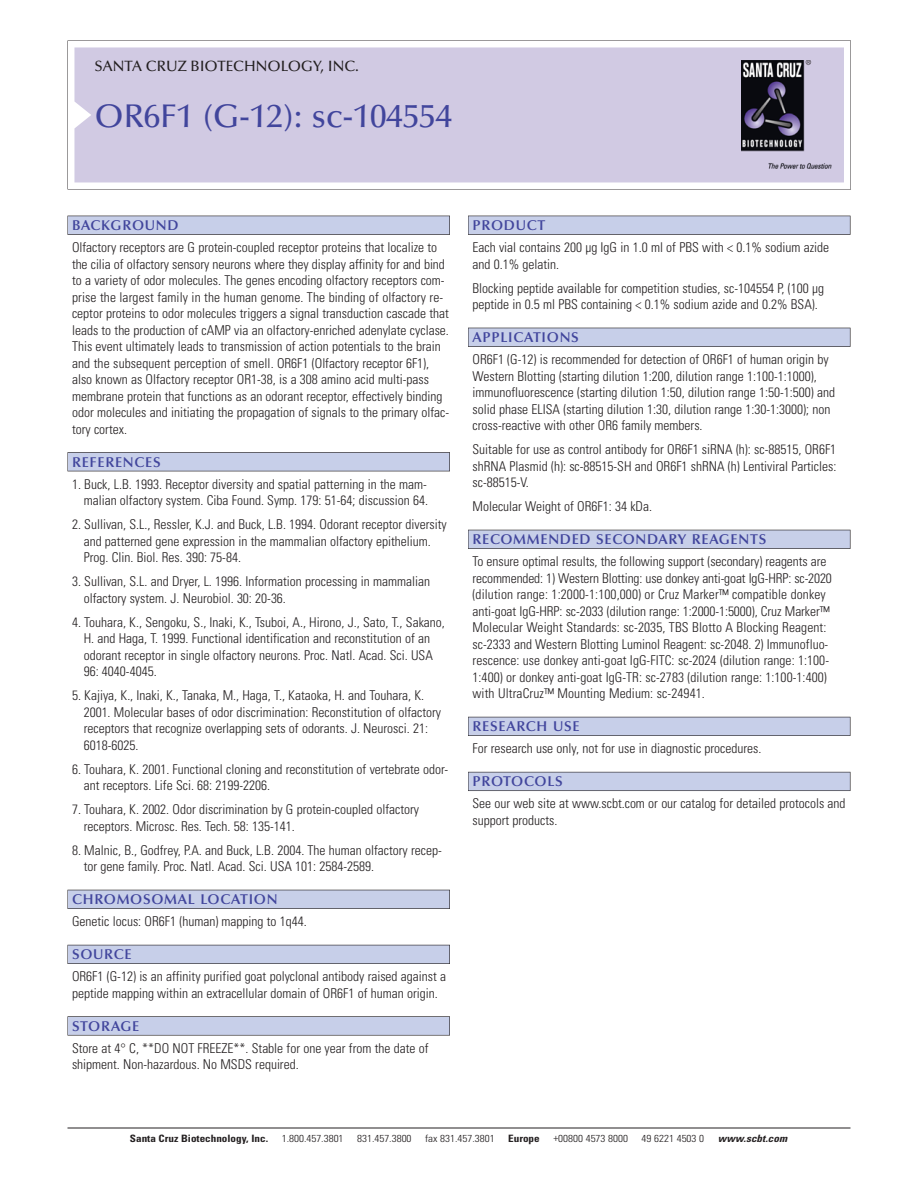
<style>
.page{position:relative;width:918px;height:1188px;background:#fff}
.page>*{position:absolute;margin:0;border:0;box-sizing:border-box;transform-origin:0 0}
.t1{font:500 33px "Optima";color:#41459c}
.t2{font:500 15px "Optima";color:#231f20}
.t3{font:600 14.25px "Optima";letter-spacing:.05em;color:#41459c}
.t4{font:300 condensed 13.5px/16.5px "Univers";color:#231f20}
.t5{font:300 condensed 10.2px "Univers";color:#231f20;scale:1.1 1}
.t6{font:700 condensed 10.2px "Univers";color:#231f20;scale:1.1 1}
.t7{font:italic 700 condensed 10.2px "Univers";color:#231f20;scale:1.1 1}
</style>
<div class="page">
<svg style="left:68px;top:40px;width:783px;height:149px"></svg>
<div style="left:74px;top:47px;width:770px;height:135px;background:#d1cae3"></div>
<img style="left:741px;top:60px;width:90px;height:108px">
<div style="left:68px;top:216px;width:382px;height:19px;background:#64636a"></div>
<div style="left:68px;top:216px;width:381px;height:18px;background:#c7cfe9"></div>
<div style="left:68px;top:452px;width:382px;height:19px;background:#64636a"></div>
<div style="left:68px;top:453px;width:381px;height:18px;background:#c7cfe9"></div>
<div style="left:68px;top:890px;width:382px;height:19px;background:#63636c"></div>
<div style="left:68px;top:890px;width:381px;height:18px;background:#c7cfe9"></div>
<div style="left:68px;top:945px;width:382px;height:19px;background:#63646e"></div>
<div style="left:68px;top:945px;width:381px;height:18px;background:#c7cfe9"></div>
<svg style="left:68px;top:1016px;width:382px;height:20px"></svg>
<div style="left:68px;top:1017px;width:381px;height:18px;background:#c7cfe9"></div>
<div style="left:468px;top:216px;width:382px;height:19px;background:#64636a"></div>
<div style="left:468px;top:216px;width:382px;height:18px;background:#c7cfe9"></div>
<div style="left:468px;top:328px;width:382px;height:19px;background:#62626a"></div>
<div style="left:468px;top:328px;width:382px;height:18px;background:#c7cfe9"></div>
<div style="left:468px;top:530px;width:382px;height:19px;background:#63636c"></div>
<div style="left:468px;top:530px;width:382px;height:18px;background:#c7cfe9"></div>
<div style="left:468px;top:717px;width:382px;height:19px;background:#63646e"></div>
<div style="left:468px;top:717px;width:382px;height:18px;background:#c7cfe9"></div>
<div style="left:468px;top:772px;width:382px;height:19px;background:#696a75"></div>
<div style="left:468px;top:772px;width:382px;height:18px;background:#c7cfe9"></div>
<hr style="left:68px;top:1128px;width:782px;height:1px;background:#231f20">
<p class="t2" style="left:94px;top:60px;width:266px">SANTA CRUZ BIOTECHNOLOGY, INC.</p>
<h1 class="t1" style="left:94px;top:102px;width:359px">OR6F1 (G-12): sc-104554</h1>
<p class="t3" style="left:72px;top:219px;width:108px">BACKGROUND</p>
<p class="t4" style="left:72px;top:240px;width:379px">Olfactory receptors are G protein-coupled receptor proteins that localize to the cilia of olfactory sensory neurons where they display affinity for and bind to a variety of odor molecules. The genes encoding olfactory receptors com&shy;prise the largest family in the human genome. The binding of olfactory re&shy;ceptor proteins to odor molecules triggers a signal transduction cascade that leads to the production of cAMP via an olfactory-enriched adenylate cyclase.<br>This event ultimately leads to transmission of action potentials to the brain and the subsequent perception of smell. OR6F1 (Olfactory receptor 6F1), also known as Olfactory receptor OR1-38, is a 308 amino acid multi-pass membrane protein that functions as an odorant receptor, effectively binding odor molecules and initiating the propagation of signals to the primary olfac&shy;tory cortex.</p>
<p class="t3" style="left:72px;top:456px;width:90px">REFERENCES</p>
<p class="t4" style="left:72px;top:477px;width:358px;text-align:right">1. Buck, L.B. 1993. Receptor diversity and spatial patterning in the mam&shy;malian olfactory system. Ciba Found. Symp. 179: 51-64; discussion 64.</p>
<p class="t4" style="left:84px;top:517px;width:365px;text-indent:-12px">2. Sullivan, S.L., Ressler, K.J. and Buck, L.B. 1994. Odorant receptor diversity and patterned gene expression in the mammalian olfactory epithelium.<br>Prog. Clin. Biol. Res. 390: 75-84.</p>
<p class="t4" style="left:84px;top:574px;width:348px;text-indent:-12px">3. Sullivan, S.L. and Dryer, L. 1996. Information processing in mammalian olfactory system. J. Neurobiol. 30: 20-36.</p>
<p class="t4" style="left:84px;top:615px;width:363px;text-indent:-12px">4. Touhara, K., Sengoku, S., Inaki, K., Tsuboi, A., Hirono, J., Sato, T., Sakano, H. and Haga, T. 1999. Functional identification and reconstitution of an odorant receptor in single olfactory neurons. Proc. Natl. Acad. Sci. USA 96: 4040-4045.</p>
<p class="t4" style="left:84px;top:688px;width:359px;text-indent:-12px">5. Kajiya, K., Inaki, K., Tanaka, M., Haga, T., Kataoka, H. and Touhara, K.<br>2001. Molecular bases of odor discrimination: Reconstitution of olfactory receptors that recognize overlapping sets of odorants. J. Neurosci. 21:<br>6018-6025.</p>
<p class="t4" style="left:84px;top:762px;width:366px;text-indent:-12px">6. Touhara, K. 2001. Functional cloning and reconstitution of vertebrate odor&shy;ant receptors. Life Sci. 68: 2199-2206.</p>
<p class="t4" style="left:84px;top:802px;width:337px;text-indent:-12px">7. Touhara, K. 2002. Odor discrimination by G protein-coupled olfactory receptors. Microsc. Res. Tech. 58: 135-141.</p>
<p class="t4" style="left:84px;top:843px;width:360px;text-indent:-12px">8. Malnic, B., Godfrey, P.A. and Buck, L.B. 2004. The human olfactory recep&shy;tor gene family. Proc. Natl. Acad. Sci. USA 101: 2584-2589.</p>
<p class="t3" style="left:72px;top:893px;width:207px">CHROMOSOMAL LOCATION</p>
<p class="t4" style="left:72px;top:915px;width:236px">Genetic locus: OR6F1 (human) mapping to 1q44.</p>
<p class="t3" style="left:72px;top:948px;width:61px">SOURCE</p>
<p class="t4" style="left:72px;top:970px;width:376px">OR6F1 (G-12) is an affinity purified goat polyclonal antibody raised against a peptide mapping within an extracellular domain of OR6F1 of human origin.</p>
<p class="t3" style="left:72px;top:1020px;width:69px">STORAGE</p>
<p class="t4" style="left:72px;top:1041px;width:358px">Store at 4° C, **DO NOT FREEZE**. Stable for one year from the date of shipment. Non-hazardous. No MSDS required.</p>
<p class="t3" style="left:473px;top:219px;width:74px">PRODUCT</p>
<p class="t4" style="left:473px;top:240px;width:358px">Each vial contains 200 µg IgG in 1.0 ml of PBS with &lt; 0.1% sodium azide and 0.1% gelatin.</p>
<p class="t4" style="left:473px;top:281px;width:353px">Blocking peptide available for competition studies, sc-104554 P, (100 µg peptide in 0.5 ml PBS containing &lt; 0.1% sodium azide and 0.2% BSA).</p>
<p class="t3" style="left:473px;top:331px;width:108px">APPLICATIONS</p>
<p class="t4" style="left:473px;top:352px;width:364px">OR6F1 (G-12) is recommended for detection of OR6F1 of human origin by Western Blotting (starting dilution 1:200, dilution range 1:100-1:1000), immunofluorescence (starting dilution 1:50, dilution range 1:50-1:500) and solid phase ELISA (starting dilution 1:30, dilution range 1:30-1:3000); non cross-reactive with other OR6 family members.</p>
<p class="t4" style="left:473px;top:442px;width:365px;text-align:justify">Suitable for use as control antibody for OR6F1 siRNA (h): sc-88515, OR6F1 shRNA Plasmid (h): sc-88515-SH and OR6F1 shRNA (h) Lentiviral Particles: sc-88515-V.</p>
<p class="t4" style="left:473px;top:499px;width:181px">Molecular Weight of OR6F1: 34 kDa.</p>
<p class="t3" style="left:473px;top:533px;width:295px">RECOMMENDED SECONDARY REAGENTS</p>
<p class="t4" style="left:473px;top:555px;width:361px">To ensure optimal results, the following support (secondary) reagents are recommended: 1) Western Blotting: use donkey anti-goat IgG-HRP: sc-2020 (dilution range: 1:2000-1:100,000) or Cruz Marker™ compatible donkey anti-goat IgG-HRP: sc-2033 (dilution range: 1:2000-1:5000), Cruz Marker™ Molecular Weight Standards: sc-2035, TBS Blotto A Blocking Reagent: sc-2333 and Western Blotting Luminol Reagent: sc-2048. 2) Immunofluo&shy;rescence: use donkey anti-goat IgG-FITC: sc-2024 (dilution range: 1:100- 1:400) or donkey anti-goat IgG-TR: sc-2783 (dilution range: 1:100-1:400) with UltraCruz™ Mounting Medium: sc-24941.</p>
<p class="t3" style="left:473px;top:720px;width:109px">RESEARCH USE</p>
<p class="t4" style="left:473px;top:742px;width:290px">For research use only, not for use in diagnostic procedures.</p>
<p class="t3" style="left:473px;top:775px;width:92px">PROTOCOLS</p>
<p class="t4" style="left:473px;top:797px;width:375px">See our web site at www.scbt.com or our catalog for detailed protocols and support products.</p>
<p class="t6" style="left:130px;top:1135px;width:127px">Santa Cruz Biotechnology, Inc.</p>
<p class="t5" style="left:282px;top:1135px;width:58px">1.800.457.3801</p>
<p class="t5" style="left:357px;top:1135px;width:51px">831.457.3800</p>
<p class="t5" style="left:425px;top:1135px;width:65px">fax 831.457.3801</p>
<p class="t6" style="left:508px;top:1135px;width:30px">Europe</p>
<p class="t5" style="left:553px;top:1135px;width:69px">+00800 4573 8000</p>
<p class="t5" style="left:642px;top:1135px;width:58px">49 6221 4503 0</p>
<p class="t7" style="left:718px;top:1135px;width:67px">www.scbt.com</p>
</div>
